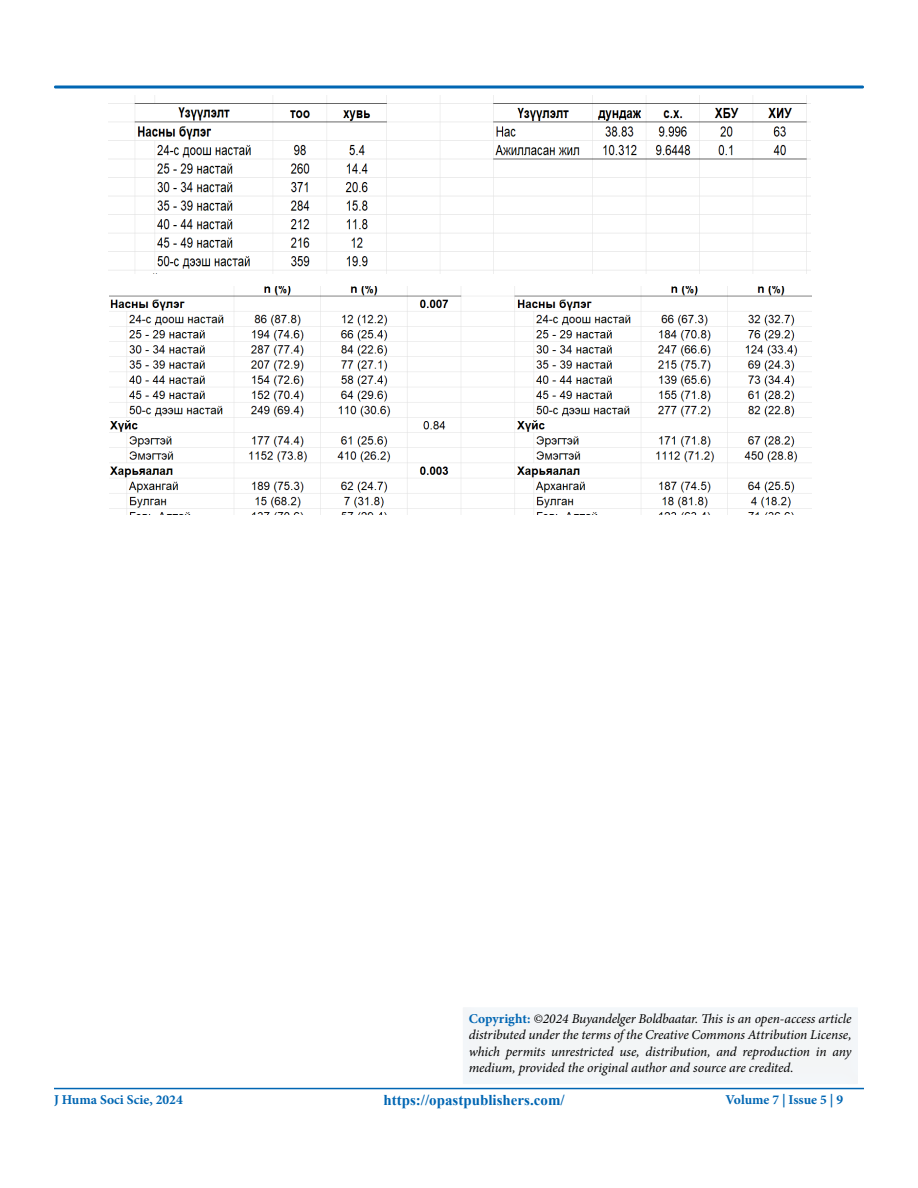
<style>
.page{position:relative;width:918px;height:1188px;background:#fff}
.page>*{position:absolute;margin:0;border:0;box-sizing:border-box;transform-origin:0 0}
.t1{font:700 15px "Times New Roman";color:#0066b3}
.t2{font:italic 13.5px/16.5px "Minion Pro";letter-spacing:-.01em;color:#000;text-align:justify}
.t3{font:700 13.5px "Minion Pro";color:#0066b3}
.s1{font-weight:700;font-style:normal;color:#0066b3}
</style>
<div class="page">
<hr style="left:54px;top:1088px;width:810px;height:1px;background:#0066b3">
<div style="left:54px;top:86px;width:810px;height:2px;border:2px solid #0066b3"></div>
<div style="left:450px;top:997px;width:422px;height:89px;background:#f3f5f7"></div>
<img style="left:109px;top:95px;width:702px;height:179px">
<img style="left:110px;top:286px;width:702px;height:229px">
<p class="t2" style="left:469px;top:1010px;width:384px"><span class="s1">Copyright:</span> ©2024 Buyandelger Boldbaatar. This is an open-access article distributed under the terms of the Creative Commons Attribution License, which permits unrestricted use, distribution, and reproduction in any medium, provided the original author and source are credited.</p>
<p class="t1" style="left:383px;top:1089px;width:183px">https://opastpublishers.com/</p>
<p class="t3" style="left:54px;top:1090px;width:130px">J Huma Soci Scie, 2024</p>
<p class="t3" style="left:726px;top:1090px;width:119px">Volume 7 | Issue 5 | 9</p>
</div>
